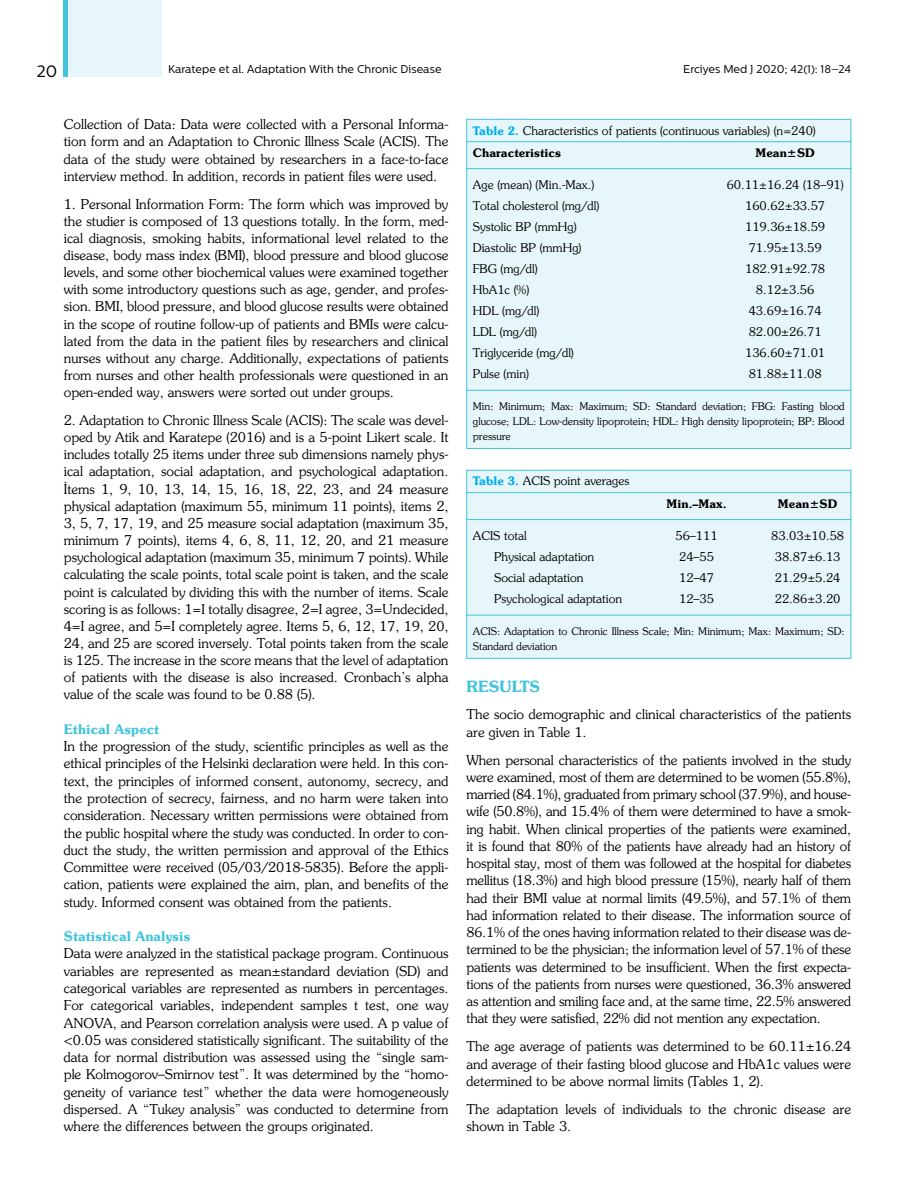
<style>
.page{position:relative;width:915px;height:1191px;background:#fff}
.page>*{position:absolute;margin:0;border:0;box-sizing:border-box;transform-origin:0 0}
.t1{font:16.5px "Centrale Sans";color:#000}
.t2{font:700 15.75px "Souvenir";color:#42c4dd}
.t3{font:13.5px/17.2px "Souvenir";color:#000;text-align:justify}
.t4{font:700 13.5px "Souvenir";color:#42c4dd}
.t5{font:12px/22.8px "Souvenir";color:#000}
.t6{font:700 12px "Souvenir";color:#000}
.t7{font:11.25px "Centrale Sans";color:#000}
.t8{font:10.5px/15px "Souvenir";color:#000;text-align:justify}
.s1{font-weight:700;color:#00aeef}
.s2{font-weight:700}
</style>
<div class="page">
<div style="left:64px;top:0;width:98px;height:77px;background:#e7f6fa"></div>
<hr style="left:64px;top:0;width:4px;height:77px;background:#42c4dd">
<div style="left:466px;top:119px;width:384px;height:330px;background:#e7f6fa;border:1px solid #42c4dd"></div>
<hr style="left:466px;top:141px;width:384px;height:1px;background:#42c4dd">
<hr style="left:466px;top:390px;width:384px;height:1px;background:#42c4dd">
<hr style="left:466px;top:168px;width:384px;height:1px;background:#42c4dd">
<div style="left:466px;top:470px;width:384px;height:188px;background:#e7f6fa;border:1px solid #42c4dd"></div>
<hr style="left:466px;top:492px;width:384px;height:1px;background:#42c4dd">
<hr style="left:466px;top:615px;width:384px;height:1px;background:#42c4dd">
<hr style="left:466px;top:519px;width:384px;height:1px;background:#42c4dd">
<p class="t1" style="left:37px;top:61px;width:22px">20</p>
<p class="t7" style="left:168px;top:62px;width:275px">Karatepe et al. Adaptation With the Chronic Disease</p>
<p class="t7" style="left:683px;top:62px;width:169px">Erciyes Med J 2020; 42(1): 18–24</p>
<p class="t3" style="left:64px;top:116px;width:386px">Collection of Data: Data were collected with a Personal Informa&shy;tion form and an Adaptation to Chronic Illness Scale (ACIS). The data of the study were obtained by researchers in a face-to-face interview method. In addition, records in patient files were used.</p>
<p class="t3" style="left:64px;top:195px;width:386px">1. Personal Information Form: The form which was improved by the studier is composed of 13 questions totally. In the form, med&shy;ical diagnosis, smoking habits, informational level related to the disease, body mass index (BMI), blood pressure and blood glucose levels, and some other biochemical values were examined together with some introductory questions such as age, gender, and profes&shy;sion. BMI, blood pressure, and blood glucose results were obtained in the scope of routine follow-up of patients and BMIs were calcu&shy;lated from the data in the patient files by researchers and clinical nurses without any charge. Additionally, expectations of patients from nurses and other health professionals were questioned in an open-ended way, answers were sorted out under groups.</p>
<p class="t3" style="left:64px;top:411px;width:386px">2. Adaptation to Chronic Illness Scale (ACIS): The scale was devel&shy;oped by Atik and Karatepe (2016) and is a 5-point Likert scale. It includes totally 25 items under three sub dimensions namely phys&shy;ical adaptation, social adaptation, and psychological adaptation.<br>İtems 1, 9, 10, 13, 14, 15, 16, 18, 22, 23, and 24 measure physical adaptation (maximum 55, minimum 11 points), items 2, 3, 5, 7, 17, 19, and 25 measure social adaptation (maximum 35, minimum 7 points), items 4, 6, 8, 11, 12, 20, and 21 measure psychological adaptation (maximum 35, minimum 7 points). While calculating the scale points, total scale point is taken, and the scale point is calculated by dividing this with the number of items. Scale scoring is as follows: 1=I totally disagree, 2=I agree, 3=Undecided, 4=I agree, and 5=I completely agree. Items 5, 6, 12, 17, 19, 20, 24, and 25 are scored inversely. Total points taken from the scale is 125. The increase in the score means that the level of adaptation of patients with the disease is also increased. Cronbach’s alpha value of the scale was found to be 0.88 (5).</p>
<p class="t4" style="left:64px;top:720px;width:97px">Ethical Aspect</p>
<p class="t3" style="left:64px;top:737px;width:386px">In the progression of the study, scientific principles as well as the ethical principles of the Helsinki declaration were held. In this con&shy;text, the principles of informed consent, autonomy, secrecy, and the protection of secrecy, fairness, and no harm were taken into consideration. Necessary written permissions were obtained from the public hospital where the study was conducted. In order to con&shy;duct the study, the written permission and approval of the Ethics Committee were received (05/03/2018-5835). Before the appli&shy;cation, patients were explained the aim, plan, and benefits of the study. Informed consent was obtained from the patients.</p>
<p class="t4" style="left:64px;top:927px;width:128px">Statistical Analysis</p>
<p class="t3" style="left:64px;top:945px;width:386px">Data were analyzed in the statistical package program. Continuous variables are represented as mean±standard deviation (SD) and categorical variables are represented as numbers in percentages.<br>For categorical variables, independent samples t test, one way ANOVA, and Pearson correlation analysis were used. A p value of &lt;0.05 was considered statistically significant. The suitability of the data for normal distribution was assessed using the “single sam&shy;ple Kolmogorov–Smirnov test”. It was determined by the “homo&shy;geneity of variance test” whether the data were homogeneously dispersed. A “Tukey analysis” was conducted to determine from where the differences between the groups originated.</p>
<p class="t5" style="left:472px;top:119px;width:344px"><span class="s1">Table 2.</span> Characteristics of patients (continuous variables) (n=240)<br><span class="s2">Characteristics</span></p>
<p class="t6" style="left:755px;top:146px;width:61px">Mean±SD</p>
<p class="t5" style="left:472px;top:173px;width:123px">Age (mean) (Min.-Max.)</p>
<p class="t5" style="left:726px;top:173px;width:118px">60.11±16.24 (18–91)</p>
<p class="t5" style="left:472px;top:194px;width:128px">Total cholesterol (mg/dl)</p>
<p class="t5" style="left:745px;top:194px;width:81px">160.62±33.57</p>
<p class="t5" style="left:472px;top:215px;width:105px">Systolic BP (mmHg)</p>
<p class="t5" style="left:745px;top:215px;width:81px">119.36±18.59</p>
<p class="t5" style="left:472px;top:236px;width:110px">Diastolic BP (mmHg)</p>
<p class="t5" style="left:748px;top:236px;width:74px">71.95±13.59</p>
<p class="t5" style="left:472px;top:257px;width:66px">FBG (mg/dl)</p>
<p class="t5" style="left:745px;top:257px;width:81px">182.91±92.78</p>
<p class="t5" style="left:472px;top:278px;width:58px">HbA1c (%)</p>
<p class="t5" style="left:755px;top:278px;width:60px">8.12±3.56</p>
<p class="t5" style="left:472px;top:299px;width:68px">HDL (mg/dl)</p>
<p class="t5" style="left:748px;top:299px;width:74px">43.69±16.74</p>
<p class="t5" style="left:472px;top:320px;width:66px">LDL (mg/dl)</p>
<p class="t5" style="left:748px;top:320px;width:74px">82.00±26.71</p>
<p class="t5" style="left:472px;top:341px;width:102px">Triglyceride (mg/dl)</p>
<p class="t5" style="left:745px;top:341px;width:81px">136.60±71.01</p>
<p class="t5" style="left:472px;top:362px;width:58px">Pulse (min)</p>
<p class="t5" style="left:748px;top:362px;width:74px">81.88±11.08</p>
<p class="t8" style="left:472px;top:399px;width:373px">Min: Minimum; Max: Maximum; SD: Standard deviation; FBG: Fasting blood glucose; LDL: Low-density lipoprotein; HDL: High density lipoprotein; BP: Blood pressure</p>
<p class="t5" style="left:472px;top:470px;width:158px"><span class="s1">Table 3.</span> ACIS point averages</p>
<p class="t6" style="left:666px;top:496px;width:61px">Min.–Max.</p>
<p class="t6" style="left:777px;top:496px;width:61px">Mean±SD</p>
<p class="t5" style="left:472px;top:524px;width:55px">ACIS total</p>
<p class="t5" style="left:675px;top:524px;width:43px">56–111</p>
<p class="t5" style="left:771px;top:524px;width:74px">83.03±10.58</p>
<p class="t5" style="left:494px;top:545px;width:102px">Physical adaptation</p>
<p class="t5" style="left:679px;top:545px;width:36px">24–55</p>
<p class="t5" style="left:774px;top:545px;width:67px">38.87±6.13</p>
<p class="t5" style="left:494px;top:566px;width:91px">Social adaptation</p>
<p class="t5" style="left:679px;top:566px;width:36px">12–47</p>
<p class="t5" style="left:774px;top:566px;width:67px">21.29±5.24</p>
<p class="t5" style="left:494px;top:587px;width:129px">Psychological adaptation</p>
<p class="t5" style="left:679px;top:587px;width:36px">12–35</p>
<p class="t5" style="left:774px;top:587px;width:67px">22.86±3.20</p>
<p class="t8" style="left:472px;top:624px;width:373px">ACIS: Adaptation to Chronic Illness Scale; Min: Minimum; Max: Maximum; SD:<br>Standard deviation</p>
<p class="t2" style="left:466px;top:676px;width:75px">RESULTS</p>
<p class="t3" style="left:466px;top:706px;width:386px">The socio demographic and clinical characteristics of the patients are given in Table 1.</p>
<p class="t3" style="left:466px;top:751px;width:386px">When personal characteristics of the patients involved in the study were examined, most of them are determined to be women (55.8%), married (84.1%), graduated from primary school (37.9%), and house&shy;wife (50.8%), and 15.4% of them were determined to have a smok&shy;ing habit. When clinical properties of the patients were examined, it is found that 80% of the patients have already had an history of hospital stay, most of them was followed at the hospital for diabetes mellitus (18.3%) and high blood pressure (15%), nearly half of them had their BMI value at normal limits (49.5%), and 57.1% of them had information related to their disease. The information source of 86.1% of the ones having information related to their disease was de&shy;termined to be the physician; the information level of 57.1% of these patients was determined to be insufficient. When the first expecta&shy;tions of the patients from nurses were questioned, 36.3% answered as attention and smiling face and, at the same time, 22.5% answered that they were satisfied, 22% did not mention any expectation.</p>
<p class="t3" style="left:466px;top:1037px;width:386px">The age average of patients was determined to be 60.11±16.24 and average of their fasting blood glucose and HbA1c values were determined to be above normal limits (Tables 1, 2).</p>
<p class="t3" style="left:466px;top:1100px;width:386px">The adaptation levels of individuals to the chronic disease are shown in Table 3.</p>
</div>
